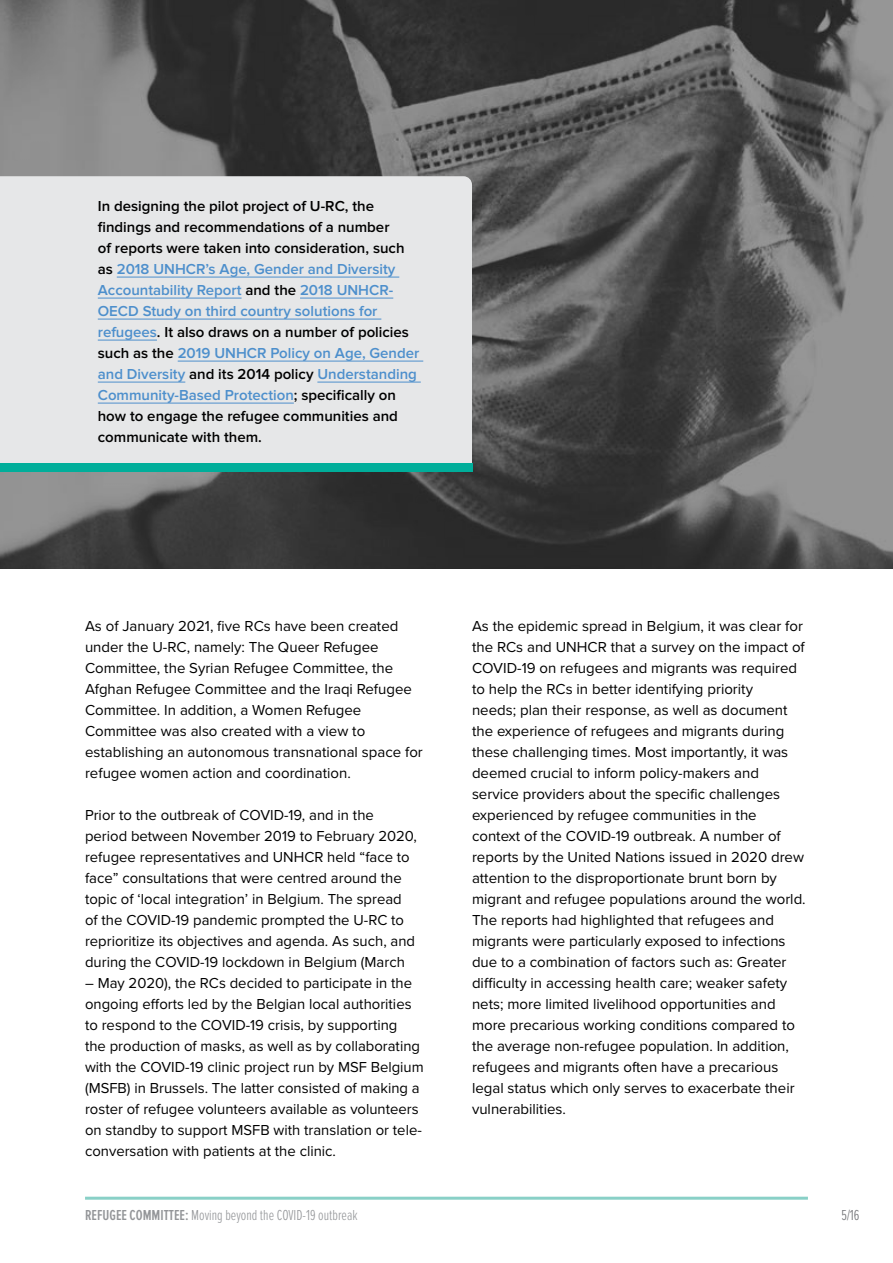
<style>
.page{position:relative;width:893px;height:1263px;background:#fff}
.page>*{position:absolute;margin:0;border:0;box-sizing:border-box;transform-origin:0 0}
.t1{font:15px/21px "Proxima Nova";color:#000}
.t2{font:600 15px/21px "Proxima Nova";color:#000}
.t3{font:300 15px "Proxima Nova Ex Cn";color:#939598}
.t4{font:300 15px "Proxima Nova Ex Cn";color:#6d6e71}
.s1{color:#4d8fcc}
.s2{font-weight:600}
</style>
<div class="page">
<img style="left:0;top:0;width:893px;height:568px">
<div style="left:0;top:176px;width:472px;height:287px;background:#e6e7e8"></div>
<hr style="left:117px;top:277px;width:282px;height:1px;background:#4d8fcc">
<hr style="left:98px;top:298px;width:144px;height:1px;background:#4d8fcc">
<hr style="left:300px;top:298px;width:93px;height:1px;background:#4d8fcc">
<hr style="left:98px;top:319px;width:283px;height:1px;background:#4d8fcc">
<hr style="left:98px;top:340px;width:59px;height:1px;background:#4d8fcc">
<hr style="left:178px;top:361px;width:245px;height:1px;background:#4d8fcc">
<hr style="left:98px;top:382px;width:87px;height:1px;background:#4d8fcc">
<hr style="left:317px;top:382px;width:104px;height:1px;background:#4d8fcc">
<hr style="left:98px;top:403px;width:196px;height:1px;background:#4d8fcc">
<div style="left:0;top:463px;width:472px;height:9px;background:#00ae9a"></div>
<hr style="left:85px;top:1197px;width:723px;height:3px;background:#89d0c7">
<p class="t2" style="left:98px;top:196px;width:323px">In designing the pilot project of U-RC, the findings and recommendations of a number<br>of reports were taken into consideration, such as <span class="s1">2018 UNHCR’s Age, Gender and Diversity Accountability Report</span> and the <span class="s1">2018 UNHCR-OECD Study on third country solutions for refugees</span>. It also draws on a number of policies such as the <span class="s1">2019 UNHCR Policy on Age, Gender and Diversity</span> and its 2014 policy <span class="s1">Understanding Community-Based Protection</span>; specifically on how to engage the refugee communities and communicate with them.</p>
<p class="t1" style="left:85px;top:616px;width:339px">As of January 2021, five RCs have been created under the U-RC, namely: The Queer Refugee Committee, the Syrian Refugee Committee, the Afghan Refugee Committee and the Iraqi Refugee Committee. In addition, a Women Refugee Committee was also created with a view to establishing an autonomous transnational space for refugee women action and coordination.</p>
<p class="t1" style="left:85px;top:805px;width:333px">Prior to the outbreak of COVID-19, and in the period between November 2019 to February 2020, refugee representatives and UNHCR held “face to face” consultations that were centred around the topic of ‘local integration’ in Belgium. The spread of the COVID-19 pandemic prompted the U-RC to reprioritize its objectives and agenda. As such, and during the COVID-19 lockdown in Belgium (March</p>
<p class="t1" style="left:85px;top:973px;width:340px">– May 2020), the RCs decided to participate in the ongoing efforts led by the Belgian local authorities to respond to the COVID-19 crisis, by supporting<br>the production of masks, as well as by collaborating with the COVID-19 clinic project run by MSF Belgium (MSFB) in Brussels. The latter consisted of making a roster of refugee volunteers available as volunteers on standby to support MSFB with translation or tele&shy;conversation with patients at the clinic.</p>
<p class="t1" style="left:472px;top:616px;width:335px">As the epidemic spread in Belgium, it was clear for the RCs and UNHCR that a survey on the impact of COVID-19 on refugees and migrants was required to help the RCs in better identifying priority<br>needs; plan their response, as well as document the experience of refugees and migrants during these challenging times. Most importantly, it was deemed crucial to inform policy-makers and service providers about the specific challenges experienced by refugee communities in the context of the COVID-19 outbreak. A number of reports by the United Nations issued in 2020 drew attention to the disproportionate brunt born by migrant and refugee populations around the world.<br>The reports had highlighted that refugees and migrants were particularly exposed to infections due to a combination of factors such as: Greater difficulty in accessing health care; weaker safety nets; more limited livelihood opportunities and more precarious working conditions compared to the average non-refugee population. In addition, refugees and migrants often have a precarious legal status which only serves to exacerbate their vulnerabilities.</p>
<p class="t3" style="left:85px;top:1207px;width:274px"><span class="s2">REFUGEE COMMITTEE:</span> Moving beyond the COVID-19 outbreak</p>
<p class="t4" style="left:841px;top:1207px;width:19px">5/16</p>
</div>
